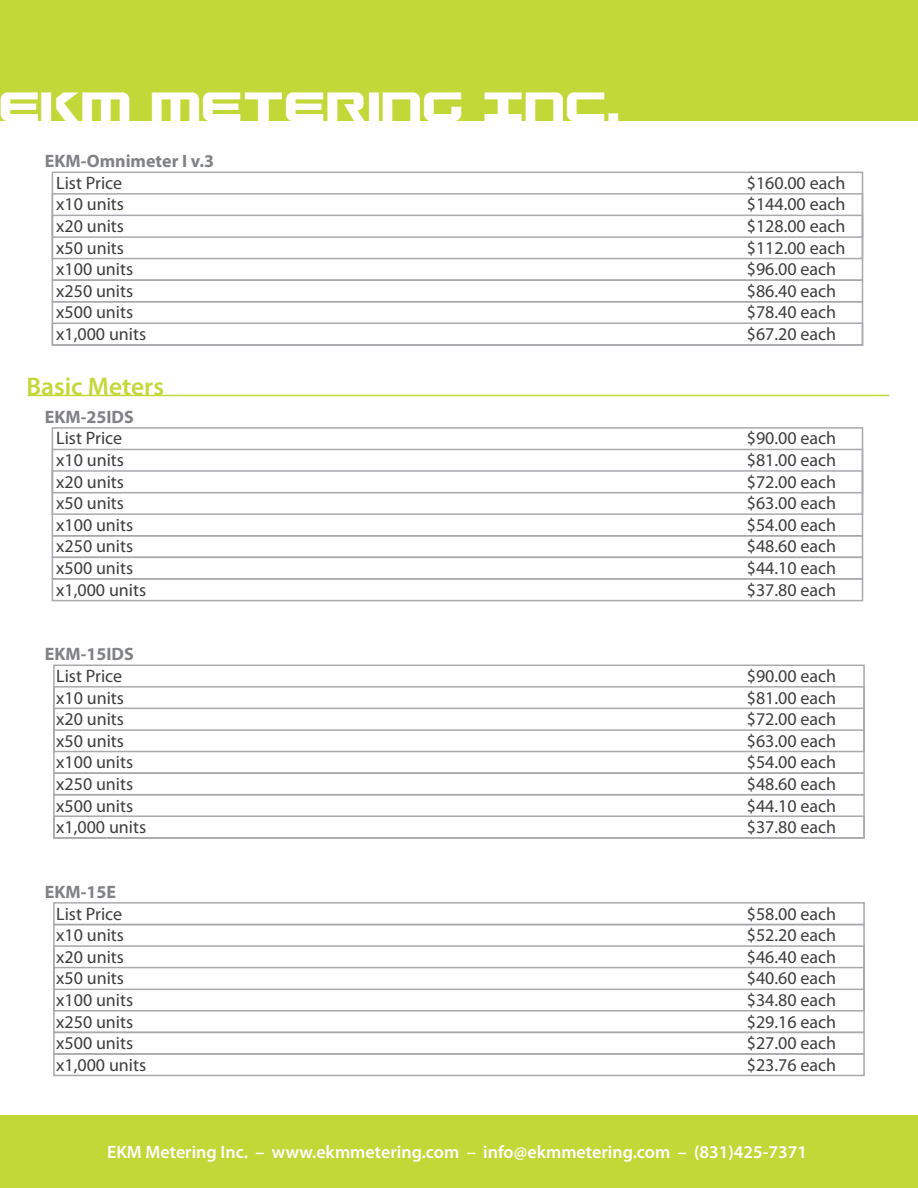
<style>
.page{position:relative;width:918px;height:1188px;background:#fff}
.page>*{position:absolute;margin:0;border:0;box-sizing:border-box;transform-origin:0 0}
.t1{font:44.55px "Gunship";color:#fff;scale:.89 1}
.t2{font:600 25.5px "Myriad Pro";color:#c3d83a}
.t3{font:18px/21.6px "Myriad Pro";color:#3e3e3f}
.t4{font:600 18px "Myriad Pro";color:#fff}
.t5{font:700 18px "Myriad Pro";color:#808285}
</style>
<div class="page">
<div style="left:0;top:1115px;width:918px;height:73px;background:#c2d839"></div>
<div style="left:0;top:0;width:918px;height:120px;background:#c2d839"></div>
<hr style="left:28px;top:395px;width:861px;height:1px;background:#c3d83a">
<div style="left:52px;top:172px;width:811px;height:109px;border:2px solid #a8a9ad"></div>
<div style="left:52px;top:193px;width:811px;height:66px;border:2px solid #a8a9ad"></div>
<div style="left:52px;top:215px;width:811px;height:23px;border:2px solid #a8a9ad"></div>
<div style="left:52px;top:279px;width:811px;height:23px;border:2px solid #a8a9ad"></div>
<div style="left:52px;top:301px;width:811px;height:45px;border:2px solid #a8a9ad"></div>
<div style="left:52px;top:322px;width:811px;height:24px;border:2px solid #a8a9ad"></div>
<div style="left:52px;top:427px;width:811px;height:110px;border:2px solid #a8a9ad"></div>
<div style="left:52px;top:449px;width:811px;height:66px;border:2px solid #a8a9ad"></div>
<div style="left:52px;top:470px;width:811px;height:23px;border:2px solid #a8a9ad"></div>
<div style="left:52px;top:535px;width:811px;height:23px;border:2px solid #a8a9ad"></div>
<div style="left:52px;top:557px;width:811px;height:23px;border:2px solid #a8a9ad"></div>
<div style="left:52px;top:578px;width:811px;height:23px;border:2px solid #a8a9ad"></div>
<div style="left:53px;top:665px;width:812px;height:109px;border:2px solid #a8a9ad"></div>
<div style="left:53px;top:686px;width:812px;height:66px;border:2px solid #a8a9ad"></div>
<div style="left:53px;top:708px;width:812px;height:23px;border:2px solid #a8a9ad"></div>
<div style="left:53px;top:772px;width:812px;height:23px;border:2px solid #a8a9ad"></div>
<div style="left:53px;top:794px;width:812px;height:45px;border:2px solid #a8a9ad"></div>
<div style="left:53px;top:815px;width:812px;height:24px;border:2px solid #a8a9ad"></div>
<div style="left:53px;top:924px;width:812px;height:109px;border:2px solid #a8a9ad"></div>
<div style="left:53px;top:945px;width:812px;height:67px;border:2px solid #a8a9ad"></div>
<div style="left:53px;top:967px;width:812px;height:23px;border:2px solid #a8a9ad"></div>
<div style="left:53px;top:1032px;width:812px;height:23px;border:2px solid #a8a9ad"></div>
<div style="left:53px;top:1053px;width:812px;height:23px;border:2px solid #a8a9ad"></div>
<div style="left:53px;top:902px;width:812px;height:23px;border:2px solid #a8a9ad"></div>
<h1 class="t1" style="left:-2px;top:80px;width:701px">EKM METERING INC.</h1>
<p class="t5" style="left:45px;top:149px;width:171px">EKM-Omnimeter I v.3</p>
<p class="t3" style="left:56px;top:172px;width:92px">List Price x10 units x20 units x50 units x100 units x250 units x500 units x1,000 units</p>
<p class="t3" style="left:747px;top:172px;width:100px">$160.00 each $144.00 each $128.00 each $112.00 each $96.00 each $86.40 each $78.40 each $67.20 each</p>
<h2 class="t2" style="left:26px;top:370px;width:139px">Basic Meters</h2>
<p class="t5" style="left:45px;top:405px;width:91px">EKM-25IDS</p>
<p class="t3" style="left:56px;top:427px;width:92px">List Price x10 units x20 units x50 units x100 units x250 units x500 units x1,000 units</p>
<p class="t5" style="left:45px;top:643px;width:91px">EKM-15IDS</p>
<p class="t3" style="left:56px;top:665px;width:92px">List Price x10 units x20 units x50 units x100 units x250 units x500 units x1,000 units</p>
<p class="t5" style="left:45px;top:880px;width:73px">EKM-15E</p>
<p class="t3" style="left:56px;top:903px;width:92px">List Price x10 units x20 units x50 units x100 units x250 units x500 units x1,000 units</p>
<p class="t3" style="left:747px;top:427px;width:91px;text-align:justify">$90.00 each $81.00 each $72.00 each $63.00 each $54.00 each $48.60 each $44.10 each $37.80 each</p>
<p class="t3" style="left:747px;top:665px;width:91px;text-align:justify">$90.00 each $81.00 each $72.00 each $63.00 each $54.00 each $48.60 each $44.10 each $37.80 each</p>
<p class="t3" style="left:747px;top:903px;width:91px;text-align:justify">$58.00 each $52.20 each $46.40 each $40.60 each $34.80 each $29.16 each $27.00 each $23.76 each</p>
<p class="t4" style="left:107px;top:1141px;width:702px">EKM Metering Inc. – www.ekmmetering.com – info@ekmmetering.com – (831)425-7371</p>
</div>
